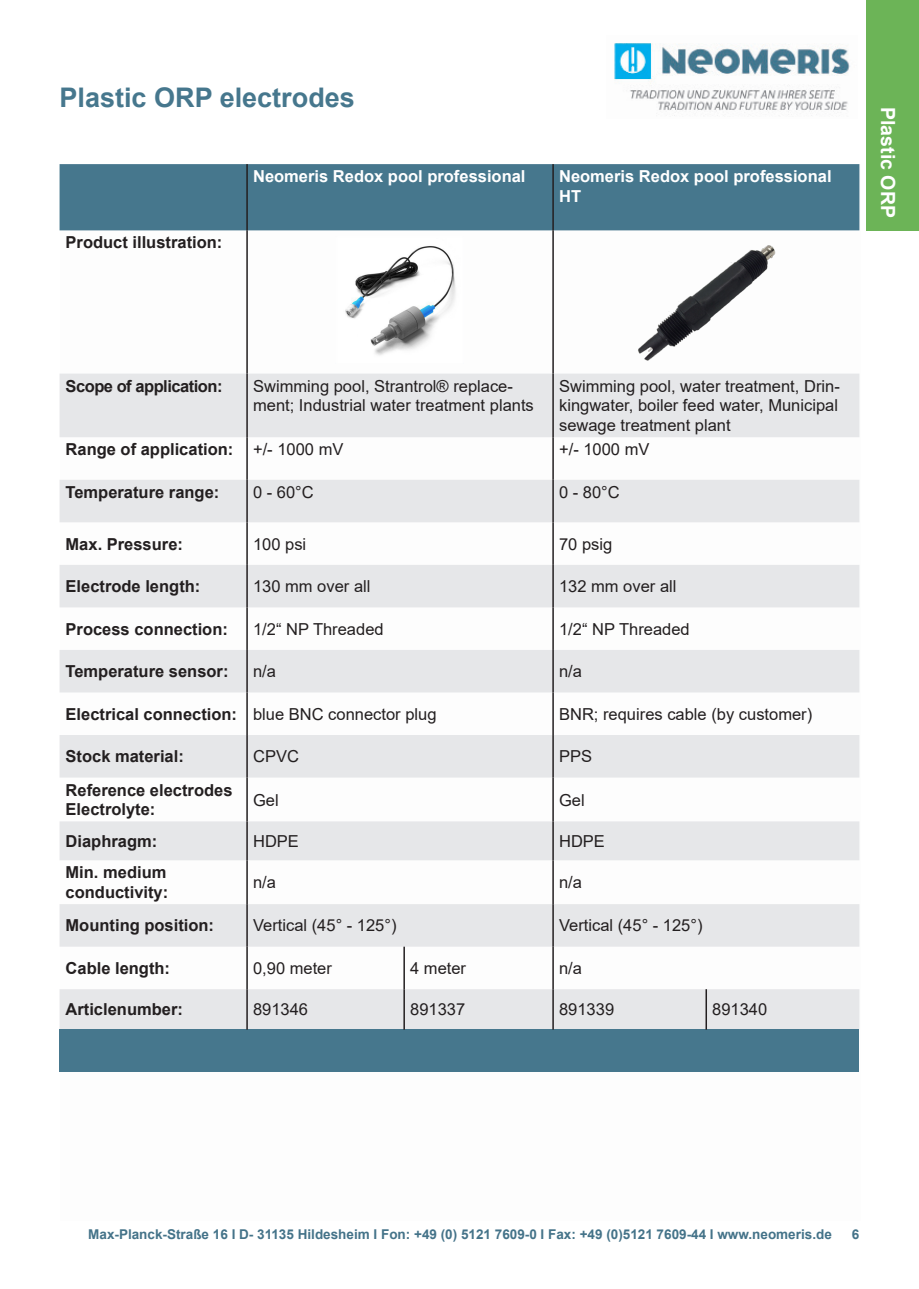
<style>
.page{position:relative;width:919px;height:1289px;background:#fff}
.page>*{position:absolute;margin:0;border:0;box-sizing:border-box;transform-origin:0 0}
.Überschrift_links{font:700 27px "Arial";color:#46778d}
.t1{font:700 19.5px "Arial";color:#fff}
.t2{font:16.5px/19.8px "Arial";color:#231f20}
.t3{font:700 16.5px/19.8px "Arial";color:#231f20}
.t4{font:700 16.5px/19.8px "Arial";color:#fff}
.t5{font:700 16.5px "Arial";letter-spacing:-.03em;color:#231f20}
.t6{font:700 13.5px "Arial";color:#447389}
</style>
<div class="page">
<img style="left:614px;top:43px;width:236px;height:73px">
<div style="left:60px;top:164px;width:799px;height:66px;background:#46778d"></div>
<svg style="left:60px;top:373px;width:799px;height:656px;fill:#e6e7e9"></svg>
<div style="left:60px;top:1029px;width:799px;height:43px;background:#46778d"></div>
<hr style="left:246px;top:164px;width:2px;height:66px;background:#231f20">
<hr style="left:552px;top:164px;width:2px;height:66px;background:#231f20">
<hr style="left:246px;top:230px;width:2px;height:143px;background:#231f20">
<hr style="left:552px;top:230px;width:2px;height:143px;background:#231f20">
<hr style="left:246px;top:373px;width:2px;height:64px;background:#231f20">
<hr style="left:552px;top:373px;width:2px;height:64px;background:#231f20">
<hr style="left:246px;top:437px;width:2px;height:43px;background:#231f20">
<hr style="left:552px;top:437px;width:2px;height:43px;background:#231f20">
<hr style="left:246px;top:480px;width:2px;height:42px;background:#231f20">
<hr style="left:552px;top:480px;width:2px;height:42px;background:#231f20">
<hr style="left:246px;top:522px;width:2px;height:43px;background:#231f20">
<hr style="left:552px;top:522px;width:2px;height:43px;background:#231f20">
<hr style="left:246px;top:565px;width:2px;height:42px;background:#231f20">
<hr style="left:552px;top:565px;width:2px;height:42px;background:#231f20">
<hr style="left:246px;top:607px;width:2px;height:43px;background:#231f20">
<hr style="left:552px;top:607px;width:2px;height:43px;background:#231f20">
<hr style="left:246px;top:650px;width:2px;height:42px;background:#231f20">
<hr style="left:552px;top:650px;width:2px;height:42px;background:#231f20">
<hr style="left:246px;top:692px;width:2px;height:43px;background:#231f20">
<hr style="left:552px;top:692px;width:2px;height:43px;background:#231f20">
<hr style="left:246px;top:735px;width:2px;height:42px;background:#231f20">
<hr style="left:552px;top:735px;width:2px;height:42px;background:#231f20">
<hr style="left:246px;top:777px;width:2px;height:44px;background:#231f20">
<hr style="left:552px;top:777px;width:2px;height:44px;background:#231f20">
<hr style="left:246px;top:821px;width:2px;height:39px;background:#231f20">
<hr style="left:552px;top:821px;width:2px;height:39px;background:#231f20">
<hr style="left:246px;top:860px;width:2px;height:44px;background:#231f20">
<hr style="left:552px;top:860px;width:2px;height:44px;background:#231f20">
<hr style="left:246px;top:904px;width:2px;height:42px;background:#231f20">
<hr style="left:552px;top:904px;width:2px;height:42px;background:#231f20">
<hr style="left:246px;top:946px;width:2px;height:43px;background:#231f20">
<hr style="left:403px;top:946px;width:2px;height:43px;background:#231f20">
<hr style="left:552px;top:946px;width:2px;height:43px;background:#231f20">
<hr style="left:246px;top:989px;width:2px;height:40px;background:#231f20">
<hr style="left:403px;top:989px;width:2px;height:40px;background:#231f20">
<hr style="left:552px;top:989px;width:2px;height:40px;background:#231f20">
<hr style="left:705px;top:989px;width:2px;height:40px;background:#231f20">
<div style="left:866px;top:0;width:52px;height:230px;background:#6cb457"></div>
<img style="left:345px;top:246px;width:111px;height:109px">
<img style="left:638px;top:245px;width:138px;height:116px">
<p class="Überschrift_links" style="left:60px;top:79px;width:297px">Plastic ORP electrodes</p>
<p class="t3" style="left:66px;top:233px;width:158px">Product illustration:</p>
<p class="t4" style="left:253px;top:167px;width:274px">Neomeris Redox pool professional</p>
<p class="t4" style="left:559px;top:167px;width:274px">Neomeris Redox pool professional<br>HT</p>
<p class="t1" style="left:901px;top:107px;width:112px;rotate:90deg">Plastic ORP</p>
<p class="t5" style="left:66px;top:374px;width:158px">Scope of application:</p>
<p class="t2" style="left:253px;top:376px;width:282px">Swimming pool, Strantrol® replace&shy;ment; Industrial water treatment plants</p>
<p class="t2" style="left:559px;top:376px;width:282px;text-align:justify">Swimming pool, water treatment, Drin&shy;kingwater, boiler feed water, Municipal sewage treatment plant</p>
<p class="t3" style="left:66px;top:440px;width:169px">Range of application:</p>
<p class="t2" style="left:253px;top:439px;width:92px">+/- 1000 mV</p>
<p class="t2" style="left:559px;top:439px;width:92px">+/- 1000 mV</p>
<p class="t3" style="left:66px;top:482px;width:155px">Temperature range:</p>
<p class="t2" style="left:253px;top:482px;width:62px">0 - 60°C</p>
<p class="t2" style="left:559px;top:482px;width:62px">0 - 80°C</p>
<p class="t3" style="left:66px;top:534px;width:119px">Max. Pressure:</p>
<p class="t2" style="left:253px;top:534px;width:55px">100 psi</p>
<p class="t2" style="left:559px;top:534px;width:55px">70 psig</p>
<p class="t3" style="left:66px;top:576px;width:136px">Electrode length:</p>
<p class="t2" style="left:253px;top:576px;width:119px">130 mm over all</p>
<p class="t2" style="left:559px;top:576px;width:119px">132 mm over all</p>
<p class="t3" style="left:66px;top:619px;width:164px">Process connection:</p>
<p class="t2" style="left:253px;top:619px;width:132px">1/2“ NP Threaded</p>
<p class="t2" style="left:559px;top:619px;width:132px">1/2“ NP Threaded</p>
<p class="t3" style="left:66px;top:661px;width:164px">Temperature sensor:</p>
<p class="t2" style="left:253px;top:661px;width:24px">n/a</p>
<p class="t2" style="left:559px;top:661px;width:24px">n/a</p>
<p class="t3" style="left:66px;top:704px;width:173px">Electrical connection:</p>
<p class="t2" style="left:253px;top:704px;width:185px">blue BNC connector plug</p>
<p class="t2" style="left:559px;top:704px;width:255px">BNR; requires cable (by customer)</p>
<p class="t3" style="left:66px;top:746px;width:120px">Stock material:</p>
<p class="t2" style="left:253px;top:746px;width:47px">CPVC</p>
<p class="t2" style="left:559px;top:746px;width:35px">PPS</p>
<p class="t3" style="left:66px;top:780px;width:168px">Reference electrodes<br>Electrolyte:</p>
<p class="t2" style="left:253px;top:789px;width:27px">Gel</p>
<p class="t2" style="left:559px;top:789px;width:27px">Gel</p>
<p class="t3" style="left:66px;top:831px;width:93px">Diaphragm:</p>
<p class="t2" style="left:253px;top:831px;width:47px">HDPE</p>
<p class="t2" style="left:559px;top:831px;width:47px">HDPE</p>
<p class="t3" style="left:66px;top:862px;width:102px">Min. medium</p>
<p class="t3" style="left:66px;top:882px;width:104px">conductivity:</p>
<p class="t2" style="left:253px;top:872px;width:24px">n/a</p>
<p class="t2" style="left:559px;top:872px;width:24px">n/a</p>
<p class="t3" style="left:66px;top:915px;width:150px">Mounting position:</p>
<p class="t2" style="left:253px;top:915px;width:145px">Vertical (45° - 125°)</p>
<p class="t2" style="left:559px;top:915px;width:145px">Vertical (45° - 125°)</p>
<p class="t3" style="left:66px;top:958px;width:106px">Cable length:</p>
<p class="t2" style="left:253px;top:958px;width:80px">0,90 meter</p>
<p class="t2" style="left:410px;top:958px;width:57px">4 meter</p>
<p class="t2" style="left:559px;top:958px;width:24px">n/a</p>
<p class="t3" style="left:66px;top:999px;width:119px">Articlenumber:</p>
<p class="t2" style="left:253px;top:999px;width:57px">891346</p>
<p class="t2" style="left:410px;top:999px;width:57px">891337</p>
<p class="t2" style="left:559px;top:999px;width:57px">891339</p>
<p class="t2" style="left:712px;top:999px;width:57px">891340</p>
<p class="t6" style="left:88px;top:1224px;width:745px">Max-Planck-Straße 16 I D- 31135 Hildesheim I Fon: +49 (0) 5121 7609-0 I Fax: +49 (0)5121 7609-44 I www.neomeris.de</p>
<p class="t6" style="left:851px;top:1224px;width:9px">6</p>
</div>
